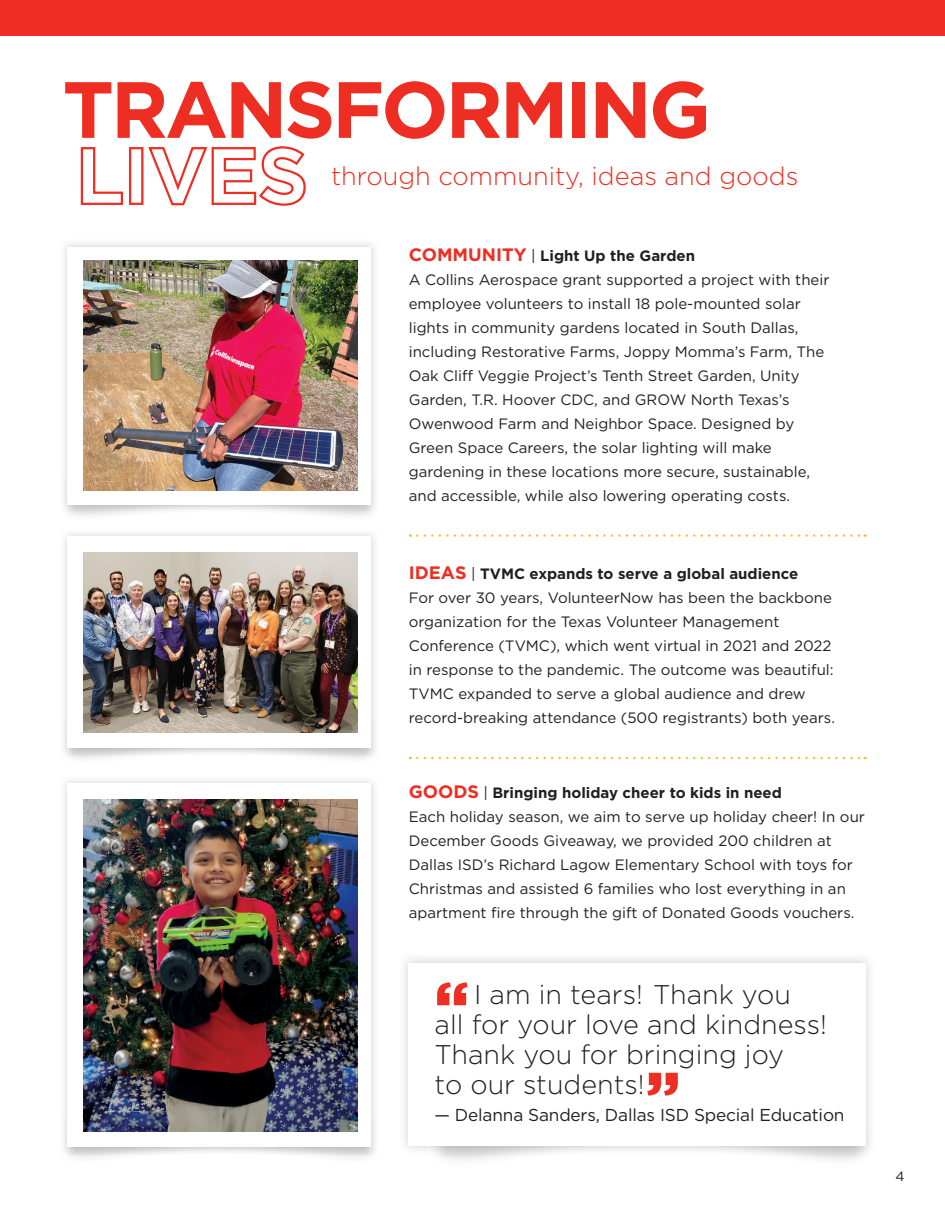
<style>
.page{position:relative;width:945px;height:1215px;background:#fff}
.page>*{position:absolute;margin:0;border:0;box-sizing:border-box;transform-origin:0 0}
.t1{font:700 79.5px/66px "Gotham";letter-spacing:-.04em;color:#ee2e22}
.t2{font:900 63px "Gotham";color:#ee2e22}
.t3{font:300 27px/30px "Gotham";color:#231f20}
.t4{font:300 25.5px "Gotham";color:#ee2e22}
.t5{font:17.25px "Gotham";letter-spacing:-.01em;color:#231f20}
.t6{font:15px/24px "Gotham";color:#231f20}
.t7{font:13.5px "Gotham";color:#231f20}
.s1{font-weight:700;font-size:18px;color:#ee2e22}
.s2{font-weight:700}
</style>
<div class="page">
<img style="left:83px;top:261px;width:275px;height:230px">
<img style="left:83px;top:800px;width:275px;height:332px">
<img style="left:83px;top:553px;width:275px;height:180px">
<div style="left:0;top:0;width:945px;height:35px;background:#ee2e22"></div>
<svg style="left:441px;top:1156px;width:419px;height:2px"></svg>
<svg style="left:417px;top:534px;width:449px;height:3px"></svg>
<svg style="left:417px;top:757px;width:449px;height:2px"></svg>
<p class="t1" style="left:63px;top:76px;width:650px">TRANSFORMING<br>LIVES</p>
<p class="t4" style="left:331px;top:160px;width:469px">through community, ideas and goods</p>
<p class="t6" style="left:409px;top:243px;width:422px"><span class="s1">COMMUNITY</span> | <span class="s2">Light Up the Garden<br></span>A Collins Aerospace grant supported a project with their employee volunteers to install 18 pole-mounted solar lights in community gardens located in South Dallas, including Restorative Farms, Joppy Momma’s Farm, The Oak Cliff Veggie Project’s Tenth Street Garden, Unity Garden, T.R. Hoover CDC, and GROW North Texas’s Owenwood Farm and Neighbor Space. Designed by Green Space Careers, the solar lighting will make gardening in these locations more secure, sustainable, and accessible, while also lowering operating costs.</p>
<p class="t6" style="left:409px;top:562px;width:428px"><span class="s1">IDEAS</span> | <span class="s2">TVMC expands to serve a global audience<br></span>For over 30 years, VolunteerNow has been the backbone organization for the Texas Volunteer Management Conference (TVMC), which went virtual in 2021 and 2022 in response to the pandemic. The outcome was beautiful:<br>TVMC expanded to serve a global audience and drew record-breaking attendance (500 registrants) both years.</p>
<p class="t6" style="left:409px;top:780px;width:458px"><span class="s1">GOODS</span> | <span class="s2">Bringing holiday cheer to kids in need<br></span>Each holiday season, we aim to serve up holiday cheer! In our December Goods Giveaway, we provided 200 children at Dallas ISD’s Richard Lagow Elementary School with toys for Christmas and assisted 6 families who lost everything in an apartment fire through the gift of Donated Goods vouchers.</p>
<p class="t2" style="left:435px;top:961px;width:36px">“</p>
<p class="t3" style="left:435px;top:979px;width:394px;text-indent:40px">I am in tears! Thank you<br>all for your love and kindness!<br>Thank you for bringing joy<br>to our students!</p>
<p class="t5" style="left:435px;top:1104px;width:411px">— Delanna Sanders, Dallas ISD Special Education</p>
<p class="t2" style="left:646px;top:1051px;width:36px">”</p>
<p class="t7" style="left:895px;top:1167px;width:11px">4</p>
</div>
